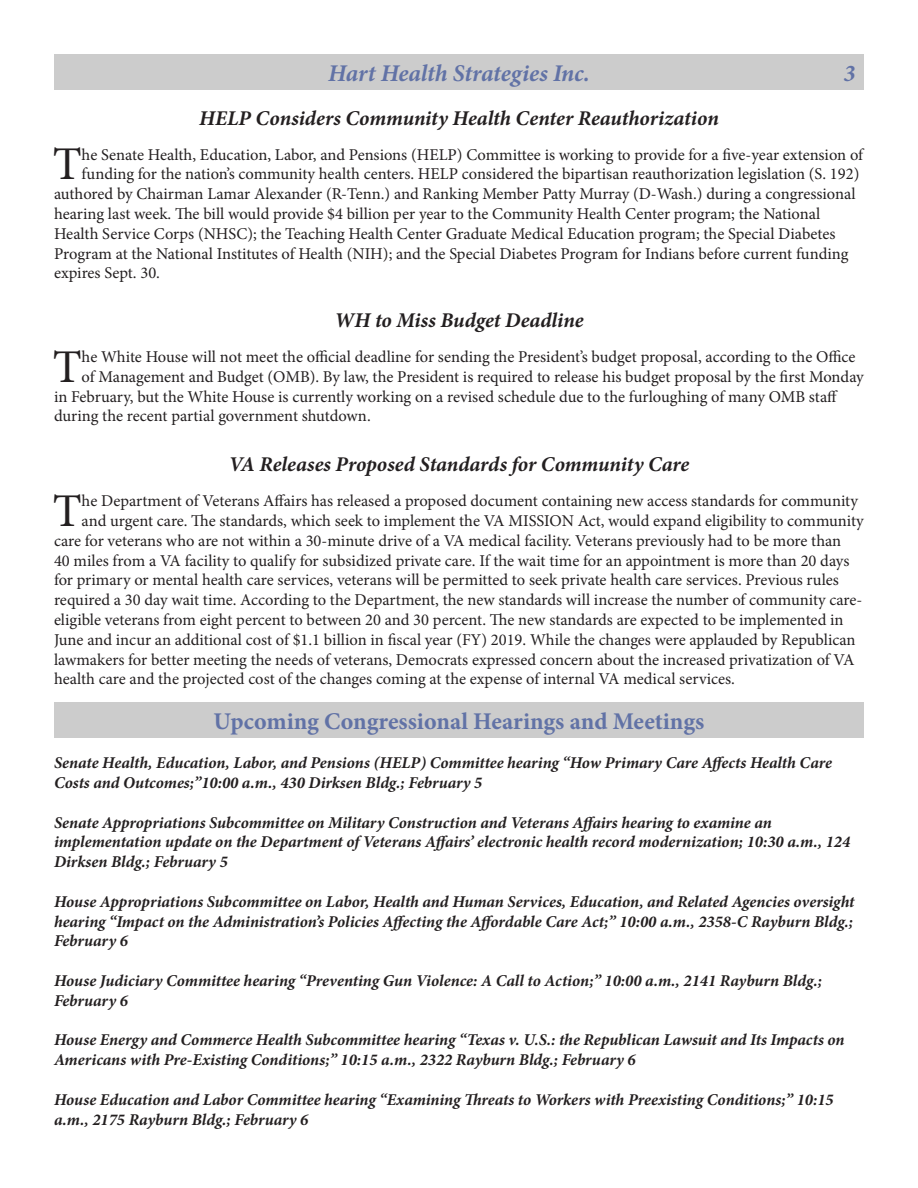
<style>
.page{position:relative;width:918px;height:1188px;background:#fff}
.page>*{position:absolute;margin:0;border:0;box-sizing:border-box;transform-origin:0 0}
.t1{font:46.95px "Minion Pro";color:#231f20}
.t2{font:700 24px "Minion Pro";color:#6172a6}
.t3{font:italic 700 24px "Minion Pro";letter-spacing:-.005em;color:#6172a6}
.t4{font:italic 700 21px "Minion Pro";letter-spacing:-.005em;color:#231f20}
.t5{font:16.5px "Minion Pro";color:#231f20}
.t6{font:italic 700 16.5px/19.8px "Minion Pro";letter-spacing:-.005em;color:#231f20}
</style>
<div class="page">
<div style="left:54px;top:54px;width:810px;height:36px;background:#ccc"></div>
<div style="left:54px;top:702px;width:810px;height:36px;background:#ccc"></div>
<p class="t3" style="left:328px;top:56px;width:263px">Hart Health Strategies Inc.</p>
<p class="t3" style="left:844px;top:56px;width:13px">3</p>
<p class="t4" style="left:199px;top:103px;width:521px">HELP Considers Community Health Center Reauthorization</p>
<p class="t1" style="left:53px;top:133px;width:30px">T</p>
<p class="t5" style="left:82px;top:143px;width:783px">he Senate Health, Education, Labor, and Pensions (HELP) Committee is working to provide for a five-year extension of</p>
<p class="t5" style="left:82px;top:163px;width:779px">funding for the nation’s community health centers. HELP considered the bipartisan reauthorization legislation (S. 192)</p>
<p class="t5" style="left:54px;top:183px;width:803px">authored by Chairman Lamar Alexander (R-Tenn.) and Ranking Member Patty Murray (D-Wash.) during a congressional</p>
<p class="t5" style="left:54px;top:203px;width:768px">hearing last week. The bill would provide $4 billion per year to the Community Health Center program; the National</p>
<p class="t5" style="left:54px;top:222px;width:783px">Health Service Corps (NHSC); the Teaching Health Center Graduate Medical Education program; the Special Diabetes</p>
<p class="t5" style="left:54px;top:242px;width:796px">Program at the National Institutes of Health (NIH); and the Special Diabetes Program for Indians before current funding</p>
<p class="t5" style="left:54px;top:262px;width:108px">expires Sept. 30.</p>
<p class="t4" style="left:334px;top:306px;width:251px">WH to Miss Budget Deadline</p>
<p class="t1" style="left:53px;top:335px;width:30px">T</p>
<p class="t5" style="left:82px;top:346px;width:775px">he White House will not meet the official deadline for sending the President’s budget proposal, according to the Office</p>
<p class="t5" style="left:82px;top:366px;width:784px">of Management and Budget (OMB). By law, the President is required to release his budget proposal by the first Monday</p>
<p class="t5" style="left:54px;top:385px;width:785px">in February, but the White House is currently working on a revised schedule due to the furloughing of many OMB staff</p>
<p class="t5" style="left:54px;top:405px;width:318px">during the recent partial government shutdown.</p>
<p class="t4" style="left:229px;top:450px;width:462px">VA Releases Proposed Standards for Community Care</p>
<p class="t1" style="left:53px;top:479px;width:30px">T</p>
<p class="t5" style="left:82px;top:490px;width:778px">he Department of Veterans Affairs has released a proposed document containing new access standards for community</p>
<p class="t5" style="left:82px;top:510px;width:784px">and urgent care. The standards, which seek to implement the VA MISSION Act, would expand eligibility to community</p>
<p class="t5" style="left:54px;top:529px;width:789px">care for veterans who are not within a 30-minute drive of a VA medical facility. Veterans previously had to be more than</p>
<p class="t5" style="left:54px;top:549px;width:797px">40 miles from a VA facility to qualify for subsidized private care. If the wait time for an appointment is more than 20 days</p>
<p class="t5" style="left:54px;top:569px;width:786px">for primary or mental health care services, veterans will be permitted to seek private health care services. Previous rules</p>
<p class="t5" style="left:54px;top:589px;width:810px">required a 30 day wait time. According to the Department, the new standards will increase the number of community care-</p>
<p class="t5" style="left:54px;top:609px;width:791px">eligible veterans from eight percent to between 20 and 30 percent. The new standards are expected to be implemented in</p>
<p class="t5" style="left:54px;top:628px;width:803px">June and incur an additional cost of $1.1 billion in fiscal year (FY) 2019. While the changes were applauded by Republican</p>
<p class="t5" style="left:54px;top:648px;width:802px">lawmakers for better meeting the needs of veterans, Democrats expressed concern about the increased privatization of VA</p>
<p class="t5" style="left:54px;top:668px;width:683px">health care and the projected cost of the changes coming at the expense of internal VA medical services.</p>
<p class="t2" style="left:214px;top:704px;width:492px">Upcoming Congressional Hearings and Meetings</p>
<p class="t6" style="left:54px;top:753px;width:779px">Senate Health, Education, Labor, and Pensions (HELP) Committee hearing “How Primary Care Affects Health Care<br>Costs and Outcomes;”10:00 a.m., 430 Dirksen Bldg.; February 5</p>
<p class="t6" style="left:54px;top:812px;width:798px">Senate Appropriations Subcommittee on Military Construction and Veterans Affairs hearing to examine an implementation update on the Department of Veterans Affairs’ electronic health record modernization; 10:30 a.m., 124<br>Dirksen Bldg.; February 5</p>
<p class="t6" style="left:54px;top:891px;width:802px;text-align:justify">House Appropriations Subcommittee on Labor, Health and Human Services, Education, and Related Agencies oversight hearing “Impact on the Administration’s Policies Affecting the Affordable Care Act;” 10:00 a.m., 2358-C Rayburn Bldg.; February 6</p>
<p class="t6" style="left:54px;top:971px;width:770px">House Judiciary Committee hearing “Preventing Gun Violence: A Call to Action;” 10:00 a.m., 2141 Rayburn Bldg.;<br>February 6</p>
<p class="t6" style="left:54px;top:1030px;width:792px">House Energy and Commerce Health Subcommittee hearing “Texas v. U.S.: the Republican Lawsuit and Its Impacts on<br>Americans with Pre-Existing Conditions;” 10:15 a.m., 2322 Rayburn Bldg.; February 6</p>
<p class="t6" style="left:54px;top:1089px;width:781px">House Education and Labor Committee hearing “Examining Threats to Workers with Preexisting Conditions;” 10:15 a.m., 2175 Rayburn Bldg.; February 6</p>
</div>
